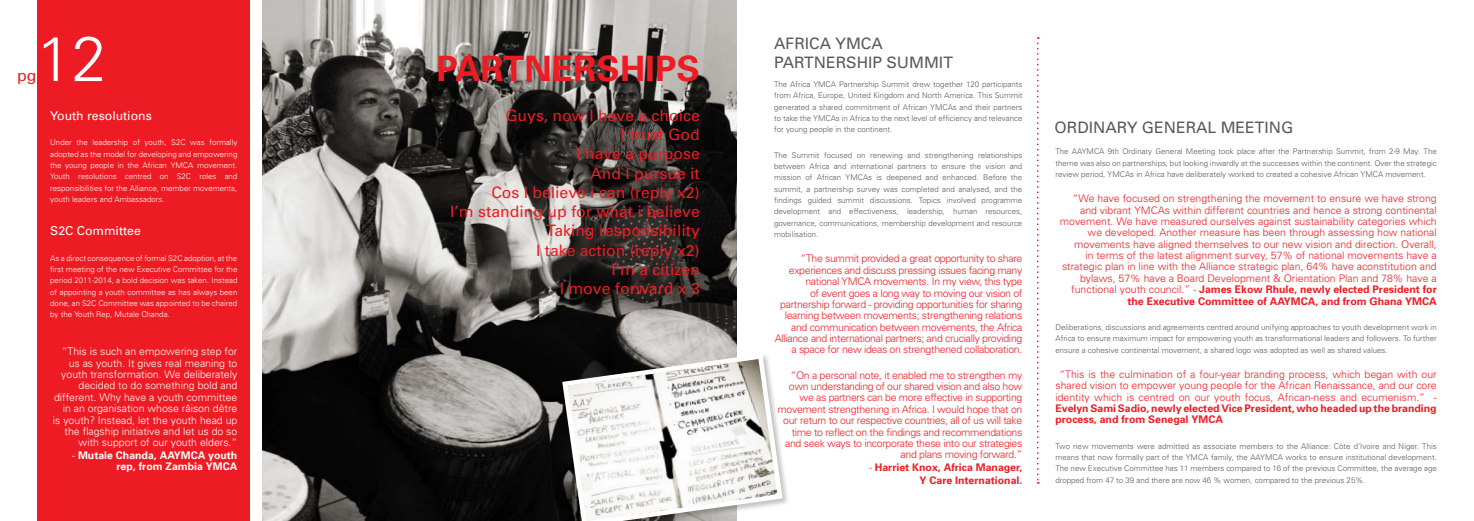
<style>
.page{position:relative;width:1474px;height:521px;background:#fff}
.page>*{position:absolute;margin:0;border:0;box-sizing:border-box;transform-origin:0 0}
.t1{font:300 63px "Univers";color:#fff}
.t2{font:700 35px "Univers";color:#ed1c24}
.t3{font:15.75px/19.2px "Univers";color:#ed1c24;text-align:right}
.t4{font:15.75px/19.2px "Univers";color:#58595b}
.t5{font:12.25px "Univers";color:#fff}
.t6{font:300 10.5px/11.4px "Univers";color:#ed1c24;text-align:right}
.t7{font:300 10.5px/11.4px "Univers";letter-spacing:-.03em;color:#ed1c24;text-align:right}
.t8{font:300 10.5px/11.4px "Univers";color:#fff;text-align:right}
.t9{font:700 10.5px/12.6px "Univers";color:#ed1c24;text-align:right}
.t10{font:700 10.5px/11.4px "Univers";color:#fff;text-align:right}
.t11{font:300 7.88px/11.4px "Univers";color:#58595b;text-align:justify}
.t12{font:300 7.88px/11.4px "Univers";color:#fff;text-align:justify}
.s1{font-weight:300}
.s2{font-weight:700}
</style>
<div class="page">
<img style="left:262px;top:0;width:475px;height:521px">
<div style="left:37px;top:0;width:213px;height:521px;background:#ed1c24"></div>
<svg style="left:1037px;top:37px;width:1px;height:447px"></svg>
<svg style="left:559px;top:351px;width:226px;height:170px"></svg>
<h3 class="t3" style="left:17px;top:66px;width:21px">pg</h3>
<h1 class="t1" style="left:36px;top:21px;width:72px">12</h1>
<h3 class="t4" style="left:774px;top:34px;width:180px">AFRICA YMCA<br>PARTNERSHIP SUMMIT</h3>
<h3 class="t5" style="left:50px;top:109px;width:103px">Youth resolutions</h3>
<p class="t12" style="left:50px;top:137px;width:189px">Under the leadership of youth, S2C was formally adopted as the model for developing and empowering the young people in the African YMCA movement.<br>Youth resolutions centred on S2C roles and responsibilities for the Alliance, member movements, youth leaders and Ambassadors.</p>
<h3 class="t5" style="left:50px;top:224px;width:92px">S2C Committee</h3>
<p class="t12" style="left:50px;top:252px;width:189px">As a direct consequence of formal S2C adoption, at the first meeting of the new Executive Committee for the period 2011-2014, a bold decision was taken. Instead of appointing a youth committee as has always been done, an S2C Committee was appointed to be chaired by the Youth Rep, Mutale Chanda.</p>
<p class="t8" style="left:53px;top:346px;width:186px">“This is such an empowering step for us as youth. It gives real meaning to youth transformation. We deliberately decided to do something bold and different. Why have a youth committee in an organisation whose râison dêtre is youth? Instead, let the youth head up the flagship initiative and let us do so with support of our youth elders.”</p>
<h3 class="t10" style="left:72px;top:449px;width:167px"><span class="s1">-</span> Mutale Chanda, AAYMCA youth rep, from Zambia YMCA</h3>
<h2 class="t2" style="left:436px;top:46px;width:265px">PARTNERSHIPS</h2>
<p class="t11" style="left:774px;top:78px;width:250px">The Africa YMCA Partnership Summit drew together 120 participants from Africa, Europe, United Kingdom and North America. This Summit generated a shared commitment of African YMCAs and their partners to take the YMCAs in Africa to the next level of efficiency and relevance for young people in the continent.</p>
<p class="t11" style="left:774px;top:149px;width:250px">The Summit focused on renewing and strengthening relationships between Africa and international partners to ensure the vision and mission of African YMCAs is deepened and enhanced. Before the summit, a partnership survey was completed and analysed, and the findings guided summit discussions. Topics involved programme development and effectiveness, leadership, human resources, governance, communications, membership development and resource mobilisation.</p>
<p class="t7" style="left:774px;top:253px;width:249px">“The summit provided a great opportunity to share experiences and discuss pressing issues facing many national YMCA movements. In my view, this type<br>of event goes a long way to moving our vision of partnership forward - providing opportunities for sharing learning between movements; strengthening relations and communication between movements, the Africa Alliance and international partners; and crucially providing a space for new ideas on strengthened collaboration.</p>
<p class="t7" style="left:777px;top:369px;width:246px">“On a personal note, it enabled me to strengthen my own understanding of our shared vision and also how we as partners can be more effective in supporting movement strengthening in Africa. I would hope that on our return to our respective countries, all of us will take time to reflect on the findings and recommendations and seek ways to incorporate these into our strategies and plans moving forward.”</p>
<h3 class="t9" style="left:869px;top:460px;width:155px"><span class="s1">-</span> Harriet Knox, Africa Manager,<br>Y Care International.</h3>
<h3 class="t3" style="left:450px;top:106px;width:251px">Guys, now I have a choice<br>I trust God<br>I have a purpose<br>And I pursue it<br>Cos I believe i can (reply x2)<br>I’m standing up for what i believe<br>Taking responsibility<br>I take action (reply x2)<br>I’m a citizen<br>I move forward x 3</h3>
<h3 class="t4" style="left:1054px;top:117px;width:240px">ORDINARY GENERAL MEETING</h3>
<p class="t11" style="left:1055px;top:146px;width:383px">The AAYMCA 9th Ordinary General Meeting took place after the Partnership Summit, from 2-9 May. The theme was also on partnerships, but looking inwardly at the successes within the continent. Over the strategic review period, YMCAs in Africa have deliberately worked to created a cohesive African YMCA movement.</p>
<p class="t6" style="left:1059px;top:193px;width:378px">“We have focused on strengthening the movement to ensure we have strong and vibrant YMCAs within different countries and hence a strong continental movement. We have measured ourselves against sustainability categories which we developed. Another measure has been through assessing how national movements have aligned themselves to our new vision and direction. Overall,<br>in terms of the latest alignment survey, 57% of national movements have a strategic plan in line with the Alliance strategic plan, 64% have aconstitution and bylaws, 57% have a Board Development &amp; Orientation Plan and 78% have a functional youth council.” - <span class="s2">James Ekow Rhule, newly elected President for the Executive Committee of AAYMCA, and from Ghana YMCA</span></p>
<p class="t11" style="left:1055px;top:321px;width:383px">Deliberations, discussions and agreements centred around unifying approaches to youth development work in Africa to ensure maximum impact for empowering youth as transformational leaders and followers. To further ensure a cohesive continental movement, a shared logo was adopted as well as shared values.</p>
<h3 class="t6" style="left:1055px;top:368px;width:383px;text-align:center">“This is the culmination of a four-year branding process, which began with our shared vision to empower young people for the African Renaissance, and our core identity which is centred on our youth focus, African-ness and ecumenism.” -</h3>
<h3 class="t9" style="left:1055px;top:402px;width:383px;line-height:11.4px;text-align:left">Evelyn Sami Sadio, newly elected Vice President, who headed up the branding process, and from Senegal YMCA</h3>
<p class="t11" style="left:1055px;top:440px;width:383px">Two new movements were admitted as associate members to the Alliance: Côte d’Ivoire and Niger. This means that now formally part of the YMCA family, the AAYMCA works to ensure institutional development.<br>The new Executive Committee has 11 members compared to 16 of the previous Committee, the average age dropped from 47 to 39 and there are now 46 % women, compared to the previous 25%.</p>
</div>
